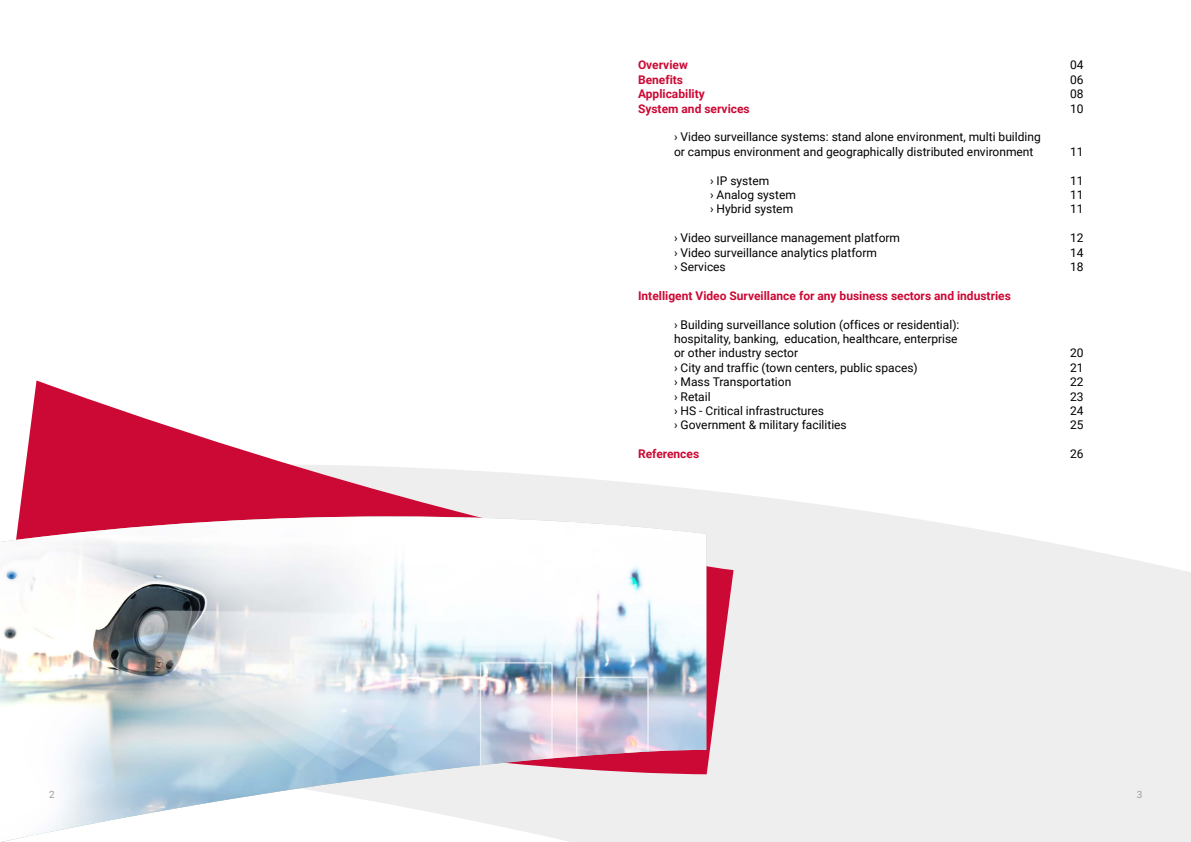
<style>
.page{position:relative;width:1191px;height:842px;background:#fff}
.page>*{position:absolute;margin:0;border:0;box-sizing:border-box;transform-origin:0 0}
.t1{font:12px/14.4px "Roboto";color:#000}
.t2{font:700 12px "Roboto";color:#cc0935}
.t3{font:10px "Roboto";color:#9d9d9c}
</style>
<div class="page">
<svg style="left:706px;top:493px;width:485px;height:349px;background:#efefef"></svg>
<svg style="left:22px;top:380px;width:711px;height:394px"></svg>
<svg style="left:19px;top:492px;width:687px;height:24px;background:#d96580"></svg>
<img style="left:0;top:516px;width:706px;height:326px">
<p class="t2" style="left:638px;top:57px;width:51px">Overview</p>
<p class="t1" style="left:1070px;top:57px;width:15px">04</p>
<p class="t2" style="left:638px;top:71px;width:47px">Benefits</p>
<p class="t1" style="left:1070px;top:72px;width:15px">06</p>
<p class="t2" style="left:638px;top:86px;width:68px">Applicability</p>
<p class="t1" style="left:1070px;top:86px;width:15px">08</p>
<p class="t2" style="left:638px;top:100px;width:113px">System and services</p>
<p class="t1" style="left:1070px;top:101px;width:15px">10</p>
<p class="t1" style="left:674px;top:129px;width:368px">› Video surveillance systems: stand alone environment, multi building or campus environment and geographically distributed environment</p>
<p class="t1" style="left:1070px;top:144px;width:15px">11</p>
<p class="t1" style="left:710px;top:173px;width:61px">› IP system</p>
<p class="t1" style="left:1070px;top:173px;width:15px">11</p>
<p class="t1" style="left:710px;top:187px;width:87px">› Analog system</p>
<p class="t1" style="left:1070px;top:187px;width:15px">11</p>
<p class="t1" style="left:710px;top:201px;width:85px">› Hybrid system</p>
<p class="t1" style="left:1070px;top:201px;width:15px">11</p>
<p class="t1" style="left:674px;top:230px;width:227px">› Video surveillance management platform</p>
<p class="t1" style="left:1070px;top:230px;width:15px">12</p>
<p class="t1" style="left:674px;top:245px;width:204px">› Video surveillance analytics platform</p>
<p class="t1" style="left:1070px;top:245px;width:15px">14</p>
<p class="t1" style="left:674px;top:259px;width:53px">› Services</p>
<p class="t1" style="left:1070px;top:259px;width:15px">18</p>
<p class="t2" style="left:638px;top:287px;width:374px">Intelligent Video Surveillance for any business sectors and industries</p>
<p class="t1" style="left:674px;top:317px;width:287px">› Building surveillance solution (offices or residential): hospitality, banking, education, healthcare, enterprise or other industry sector</p>
<p class="t1" style="left:1070px;top:345px;width:15px">20</p>
<p class="t1" style="left:674px;top:360px;width:245px">› City and traffic (town centers, public spaces)</p>
<p class="t1" style="left:1070px;top:360px;width:15px">21</p>
<p class="t1" style="left:674px;top:374px;width:119px">› Mass Transportation</p>
<p class="t1" style="left:1070px;top:374px;width:15px">22</p>
<p class="t1" style="left:674px;top:389px;width:38px">› Retail</p>
<p class="t1" style="left:1070px;top:389px;width:15px">23</p>
<p class="t1" style="left:674px;top:403px;width:151px">› HS - Critical infrastructures</p>
<p class="t1" style="left:1070px;top:403px;width:15px">24</p>
<p class="t1" style="left:674px;top:417px;width:174px">› Government &amp; military facilities</p>
<p class="t1" style="left:1070px;top:417px;width:15px">25</p>
<p class="t2" style="left:638px;top:446px;width:63px">References</p>
<p class="t1" style="left:1070px;top:446px;width:15px">26</p>
<p class="t3" style="left:49px;top:787px;width:7px">2</p>
<p class="t3" style="left:1136px;top:787px;width:7px">3</p>
</div>
